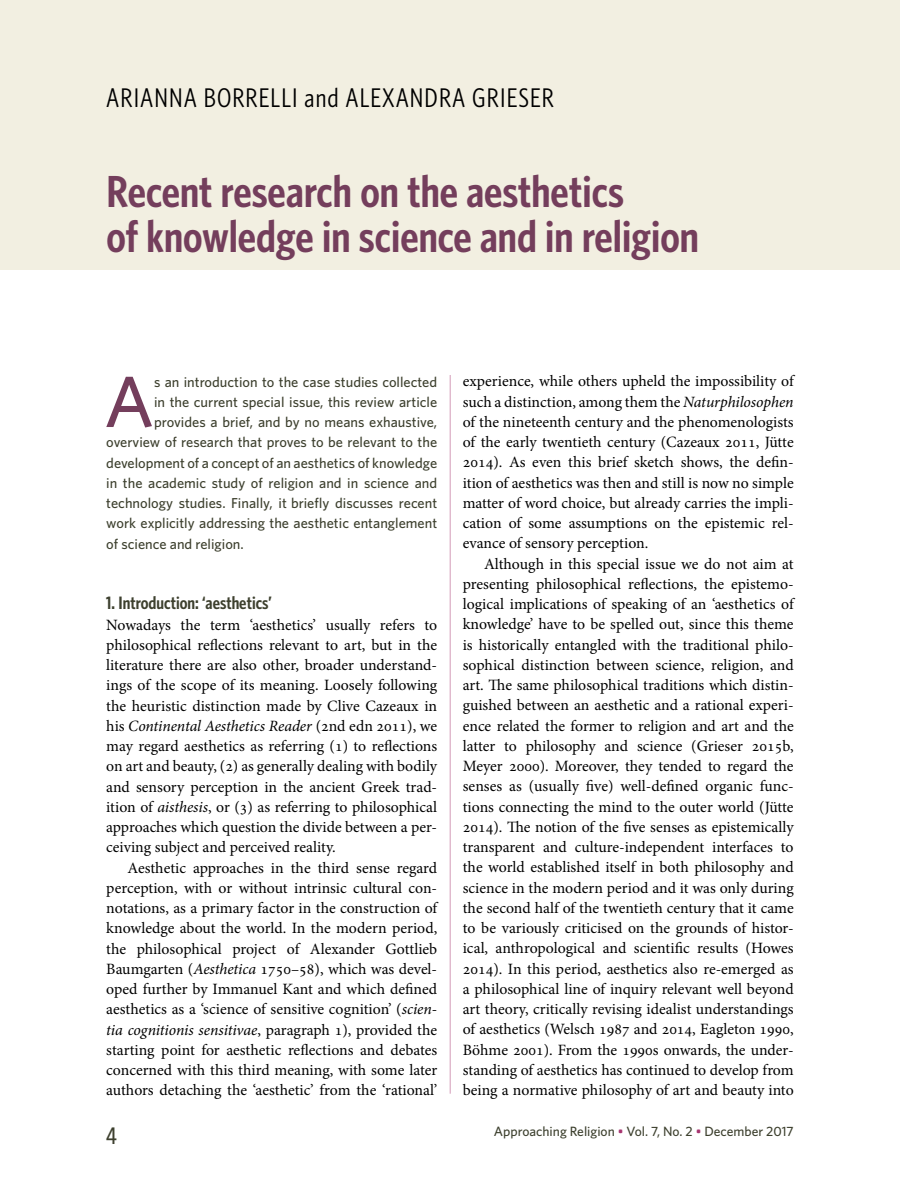
<style>
.page{position:relative;width:900px;height:1200px;background:#fff}
.page>*{position:absolute;margin:0;border:0;box-sizing:border-box;transform-origin:0 0}
.Ingressi{font:500 72.45px "Whitney";color:#743e5c}
.Artikkeli_otsikko{font:600 45px "Whitney Condensed";color:#743e5c}
.Kirjoittaja{font:27px "Whitney Condensed";letter-spacing:.04em;color:#000}
.t1{font:500 24px "Whitney Condensed";color:#3d402e}
.Artikkelin_väliotsik{font:600 18px "Whitney Condensed";color:#3d402e}
.Leipis{font:15.75px/20.2px "Minion Pro";letter-spacing:-.005em;color:#000;text-align:justify}
.Leipis_1__kpl{font:15.75px/20.2px "Minion Pro";color:#000;text-align:justify}
.Ingressi-2{font:500 14.4px "Whitney";color:#3d402e}
.t2{font:500 13.5px "Whitney";color:#3d402e}
.s1{font-style:inherit}
.s2{font-style:italic}
.s3{color:#a73570}
</style>
<div class="page">
<hr style="left:450px;top:375px;width:1px;height:719px;background:#d39ab8">
<div style="left:0;top:0;width:900px;height:270px;background:#f2efe1"></div>
<p class="Kirjoittaja" style="left:106px;top:81px;width:449px">ARIANNA BORRELLI and ALEXANDRA GRIESER</p>
<p class="Artikkeli_otsikko" style="left:106px;top:163px;width:519px">Recent research on the aesthetics</p>
<p class="Artikkeli_otsikko" style="left:106px;top:208px;width:594px">of knowledge in science and in religion</p>
<p class="Ingressi" style="left:104px;top:354px;width:51px">A</p>
<p class="Ingressi-2" style="left:154px;top:372px;width:285px">s an introduction to the case studies collected</p>
<p class="Ingressi-2" style="left:154px;top:392px;width:285px">in the current special issue, this review article</p>
<p class="Ingressi-2" style="left:154px;top:412px;width:285px">provides a brief, and by no means exhaustive,</p>
<p class="Ingressi-2" style="left:106px;top:433px;width:332px">overview of research that proves to be relevant to the</p>
<p class="Ingressi-2" style="left:106px;top:453px;width:332px">development of a concept of an aesthetics of knowledge</p>
<p class="Ingressi-2" style="left:106px;top:473px;width:332px">in the academic study of religion and in science and</p>
<p class="Ingressi-2" style="left:106px;top:493px;width:332px">technology studies. Finally, it briefly discusses recent</p>
<p class="Ingressi-2" style="left:106px;top:514px;width:332px">work explicitly addressing the aesthetic entanglement</p>
<p class="Ingressi-2" style="left:106px;top:534px;width:139px">of science and religion.</p>
<p class="Artikkelin_väliotsik" style="left:106px;top:592px;width:167px"><span class="s1">1</span>. Introduction: ‘aesthetics’</p>
<p class="Leipis_1__kpl" style="left:106px;top:614px;width:332px">Nowadays the term ‘aesthetics’ usually refers to philosophical reflections relevant to art, but in the literature there are also other, broader understand&shy;ings of the scope of its meaning. Loosely following the heuristic distinction made by Clive Cazeaux in his <span class="s2">Continental Aesthetics Reader</span> (2nd edn 2011), we may regard aesthetics as referring (1) to reflections on art and beauty, (2) as generally dealing with bodily and sensory perception in the ancient Greek trad&shy;ition of <span class="s2">aisthesis</span>, or (3) as referring to philosophical approaches which question the divide between a per&shy;ceiving subject and perceived reality.</p>
<p class="Leipis" style="left:106px;top:857px;width:332px;text-indent:21px">Aesthetic approaches in the third sense regard perception, with or without intrinsic cultural con&shy;notations, as a primary factor in the construction of knowledge about the world. In the modern period, the philosophical project of Alexander Gottlieb Baumgarten (<span class="s2">Aesthetica</span> 1750–58), which was devel&shy;oped further by Immanuel Kant and which defined aesthetics as a ‘science of sensitive cognition’ (<span class="s2">scien&shy;tia cognitionis sensitivae</span>, paragraph 1), provided the starting point for aesthetic reflections and debates concerned with this third meaning, with some later authors detaching the ‘aesthetic’ from the ‘rational’</p>
<p class="Leipis" style="left:463px;top:371px;width:332px">experience, while others upheld the impossibility of such a distinction, among them the <span class="s2">Naturphilosophen </span>of the nineteenth century and the phenomenologists of the early twentieth century (Cazeaux 2011, Jütte 2014). As even this brief sketch shows, the defin&shy;ition of aesthetics was then and still is now no simple matter of word choice, but already carries the impli&shy;cation of some assumptions on the epistemic rel&shy;evance of sensory perception.</p>
<p class="Leipis" style="left:463px;top:554px;width:332px;text-indent:21px">Although in this special issue we do not aim at presenting philosophical reflections, the epistemo&shy;logical implications of speaking of an ‘aesthetics of knowledge’ have to be spelled out, since this theme is historically entangled with the traditional philo&shy;sophical distinction between science, religion, and art. The same philosophical traditions which distin&shy;guished between an aesthetic and a rational experi&shy;ence related the former to religion and art and the latter to philosophy and science (Grieser 2015b, Meyer 2000). Moreover, they tended to regard the senses as (usually five) well-defined organic func&shy;tions connecting the mind to the outer world (Jütte 2014). The notion of the five senses as epistemically transparent and culture-independent interfaces to the world established itself in both philosophy and science in the modern period and it was only during the second half of the twentieth century that it came to be variously criticised on the grounds of histor&shy;ical, anthropological and scientific results (Howes 2014). In this period, aesthetics also re-emerged as a philosophical line of inquiry relevant well beyond art theory, critically revising idealist understandings of aesthetics (Welsch 1987 and 2014, Eagleton 1990, Böhme 2001). From the 1990s onwards, the under&shy;standing of aesthetics has continued to develop from being a normative philosophy of art and beauty into</p>
<p class="t1" style="left:106px;top:1121px;width:12px">4</p>
<p class="t2" style="left:494px;top:1122px;width:301px">Approaching Religion <span class="s3">•</span> Vol. 7, No. 2 <span class="s3">•</span> December 2017</p>
</div>
